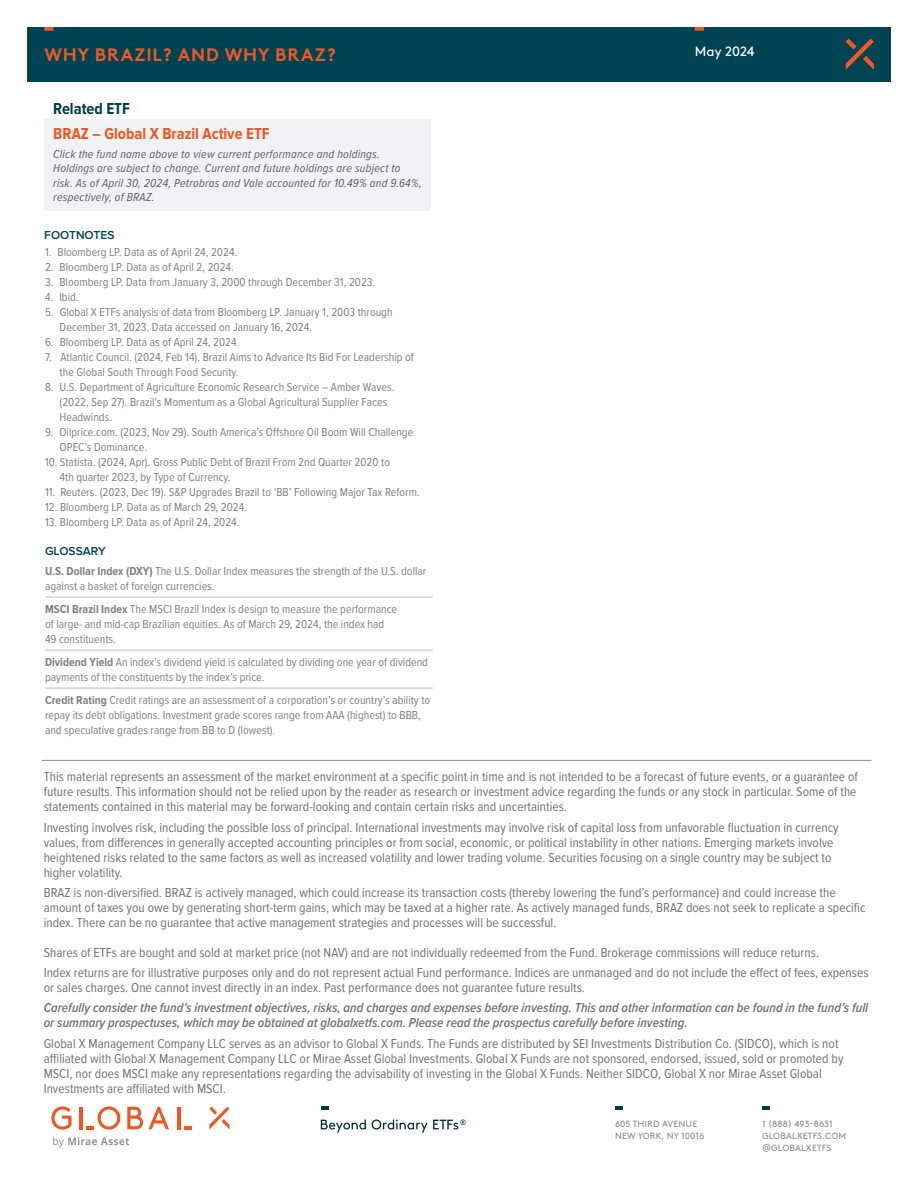
<style>
.page{position:relative;width:918px;height:1188px;background:#fff}
.page>*{position:absolute;margin:0;border:0;box-sizing:border-box;transform-origin:0 0}
.t1{font:700 18px "Brown Std";letter-spacing:.045em;color:#f15825}
.t2{font:700 16.5px "Proxima Nova Cond";color:#f05622}
.t3{font:700 16.5px "Proxima Nova Cond";color:#003b49}
.t4{font:13.5px/15px "Proxima Nova Cond";color:#727272}
.t5{font:italic 600 13.5px/15px "Proxima Nova Cond";color:#727272}
.t6{font:13.5px "Brown Std";letter-spacing:-.005em;color:#fff}
.t7{font:12px/15px "Proxima Nova Cond";color:#808080}
.t8{font:italic 12px/14.4px "Proxima Nova Cond";letter-spacing:.02em;color:#606061}
.t9{font:600 12px "Proxima Nova";color:#004352}
.t10{font:9px/12px "Brown Std";letter-spacing:.015em;color:#8e8d8e}
.t11{font:7.8px "Brown Std";color:#003b49}
.s1{font-weight:700}
</style>
<div class="page">
<svg style="left:321px;top:1106px;width:8px;height:3px"></svg>
<svg style="left:321px;top:1120px;width:45px;height:13px"></svg>
<svg style="left:372px;top:1120px;width:86px;height:13px"></svg>
<div style="left:27px;top:27px;width:864px;height:54px;background:#004352"></div>
<svg style="left:846px;top:39px;width:28px;height:31px"></svg>
<svg style="left:44px;top:27px;width:10px;height:4px"></svg>
<svg style="left:695px;top:27px;width:9px;height:4px"></svg>
<svg style="left:762px;top:1106px;width:8px;height:4px"></svg>
<svg style="left:615px;top:1106px;width:8px;height:4px"></svg>
<svg style="left:127px;top:1107px;width:42px;height:22px"></svg>
<svg style="left:209px;top:1107px;width:20px;height:22px"></svg>
<hr style="left:177px;top:1107px;width:4px;height:22px;background:#f05622">
<svg style="left:184px;top:1126px;width:8px;height:3px"></svg>
<svg style="left:51px;top:1106px;width:20px;height:24px"></svg>
<hr style="left:80px;top:1107px;width:3px;height:22px;background:#f05622">
<svg style="left:86px;top:1106px;width:34px;height:24px"></svg>
<svg style="left:53px;top:1137px;width:76px;height:10px"></svg>
<hr style="left:42px;top:760px;width:829px;height:1px;background:#8f8f8e">
<hr style="left:45px;top:597px;width:388px;height:1px;background:#bbbdbc">
<hr style="left:45px;top:650px;width:388px;height:1px;background:#bbbdbc">
<hr style="left:45px;top:688px;width:388px;height:1px;background:#bbbdbc">
<div style="left:44px;top:120px;width:387px;height:91px;background:#f0f3f3"></div>
<h1 class="t1" style="left:44px;top:44px;width:293px">WHY BRAZIL? AND WHY BRAZ?</h1>
<p class="t3" style="left:53px;top:99px;width:78px">Related ETF</p>
<p class="t2" style="left:53px;top:124px;width:218px">BRAZ – Global X Brazil Active ETF</p>
<p class="t8" style="left:53px;top:146px;width:370px">Click the fund name above to view current performance and holdings.<br>Holdings are subject to change. Current and future holdings are subject to risk. As of April 30, 2024, Petrobras and Vale accounted for 10.49% and 9.64%, respectively, of BRAZ.</p>
<p class="t9" style="left:44px;top:228px;width:72px">FOOTNOTES</p>
<p class="t7" style="left:45px;top:244px;width:194px">1. Bloomberg LP. Data as of April 24, 2024.</p>
<p class="t7" style="left:45px;top:259px;width:190px">2. Bloomberg LP. Data as of April 2, 2024.</p>
<p class="t7" style="left:45px;top:274px;width:332px">3. Bloomberg LP. Data from January 3, 2000 through December 31, 2023.</p>
<p class="t7" style="left:45px;top:289px;width:35px">4. Ibid.</p>
<p class="t7" style="left:60px;top:304px;width:334px;text-indent:-15px">5. Global X ETFs analysis of data from Bloomberg LP. January 1, 2003 through<br>December 31, 2023. Data accessed on January 16, 2024.</p>
<p class="t7" style="left:45px;top:334px;width:196px">6. Bloomberg LP. Data as of April 24, 2024.</p>
<p class="t7" style="left:60px;top:349px;width:356px;text-indent:-15px">7. Atlantic Council. (2024, Feb 14). Brazil Aims to Advance Its Bid For Leadership of the Global South Through Food Security.</p>
<p class="t7" style="left:60px;top:379px;width:336px;text-indent:-15px">8. U.S. Department of Agriculture Economic Research Service – Amber Waves. (2022, Sep 27). Brazil’s Momentum as a Global Agricultural Supplier Faces<br>Headwinds.</p>
<p class="t7" style="left:60px;top:424px;width:355px;text-indent:-15px">9. Oilprice.com. (2023, Nov 29). South America’s Offshore Oil Boom Will Challenge<br>OPEC’s Dominance.</p>
<p class="t7" style="left:60px;top:454px;width:332px;text-indent:-15px">10. Statista. (2024, Apr). Gross Public Debt of Brazil From 2nd Quarter 2020 to<br>4th quarter 2023, by Type of Currency.</p>
<p class="t7" style="left:45px;top:484px;width:376px">11. Reuters. (2023, Dec 19). S&amp;P Upgrades Brazil to ‘BB’ Following Major Tax Reform.</p>
<p class="t7" style="left:45px;top:499px;width:204px">12. Bloomberg LP. Data as of March 29, 2024.</p>
<p class="t7" style="left:45px;top:514px;width:196px">13. Bloomberg LP. Data as of April 24, 2024.</p>
<p class="t9" style="left:45px;top:544px;width:62px">GLOSSARY</p>
<p class="t7" style="left:45px;top:563px;width:383px"><span class="s1">U.S. Dollar Index (DXY)</span> The U.S. Dollar Index measures the strength of the U.S. dollar against a basket of foreign currencies.</p>
<p class="t7" style="left:45px;top:601px;width:354px"><span class="s1">MSCI Brazil Index</span> The MSCI Brazil Index is design to measure the performance of large- and mid-cap Brazilian equities. As of March 29, 2024, the index had<br>49 constituents.</p>
<p class="t7" style="left:45px;top:654px;width:385px"><span class="s1">Dividend Yield</span> An index’s dividend yield is calculated by dividing one year of dividend payments of the constituents by the index’s price.</p>
<p class="t7" style="left:45px;top:692px;width:387px"><span class="s1">Credit Rating</span> Credit ratings are an assessment of a corporation’s or country’s ability to repay its debt obligations. Investment grade scores range from AAA (highest) to BBB, and speculative grades range from BB to D (lowest).</p>
<p class="t6" style="left:695px;top:44px;width:61px">May 2024</p>
<p class="t4" style="left:44px;top:769px;width:816px;text-align:justify">This material represents an assessment of the market environment at a specific point in time and is not intended to be a forecast of future events, or a guarantee of future results. This information should not be relied upon by the reader as research or investment advice regarding the funds or any stock in particular. Some of the statements contained in this material may be forward-looking and contain certain risks and uncertainties.</p>
<p class="t4" style="left:44px;top:819px;width:796px">Investing involves risk, including the possible loss of principal. International investments may involve risk of capital loss from unfavorable fluctuation in currency values, from differences in generally accepted accounting principles or from social, economic, or political instability in other nations. Emerging markets involve heightened risks related to the same factors as well as increased volatility and lower trading volume. Securities focusing on a single country may be subject to higher volatility.</p>
<p class="t4" style="left:44px;top:884px;width:823px">BRAZ is non-diversified. BRAZ is actively managed, which could increase its transaction costs (thereby lowering the fund’s performance) and could increase the amount of taxes you owe by generating short-term gains, which may be taxed at a higher rate. As actively managed funds, BRAZ does not seek to replicate a specific index. There can be no guarantee that active management strategies and processes will be successful.</p>
<p class="t4" style="left:44px;top:942px;width:826px;line-height:20.2px">Shares of ETFs are bought and sold at market price (not NAV) and are not individually redeemed from the Fund. Brokerage commissions will reduce returns.<br>Index returns are for illustrative purposes only and do not represent actual Fund performance. Indices are unmanaged and do not include the effect of fees, expenses</p>
<p class="t4" style="left:44px;top:980px;width:543px">or sales charges. One cannot invest directly in an index. Past performance does not guarantee future results.</p>
<p class="t5" style="left:44px;top:1000px;width:826px">Carefully consider the fund’s investment objectives, risks, and charges and expenses before investing. This and other information can be found in the fund’s full or summary prospectuses, which may be obtained at globalxetfs.com. Please read the prospectus carefully before investing.</p>
<p class="t4" style="left:44px;top:1035px;width:801px">Global X Management Company LLC serves as an advisor to Global X Funds. The Funds are distributed by SEI Investments Distribution Co. (SIDCO), which is not affiliated with Global X Management Company LLC or Mirae Asset Global Investments. Global X Funds are not sponsored, endorsed, issued, sold or promoted by MSCI, nor does MSCI make any representations regarding the advisability of investing in the Global X Funds. Neither SIDCO, Global X nor Mirae Asset Global Investments are affiliated with MSCI.</p>
<p class="t11" style="left:460px;top:1118px;width:8px">®</p>
<p class="t10" style="left:615px;top:1118px;width:91px">605 THIRD AVENUE<br>NEW YORK, NY 10016</p>
<p class="t10" style="left:762px;top:1118px;width:86px">1 (888) 493-8631<br>GLOBALXETFS.COM @GLOBALXETFS</p>
</div>
